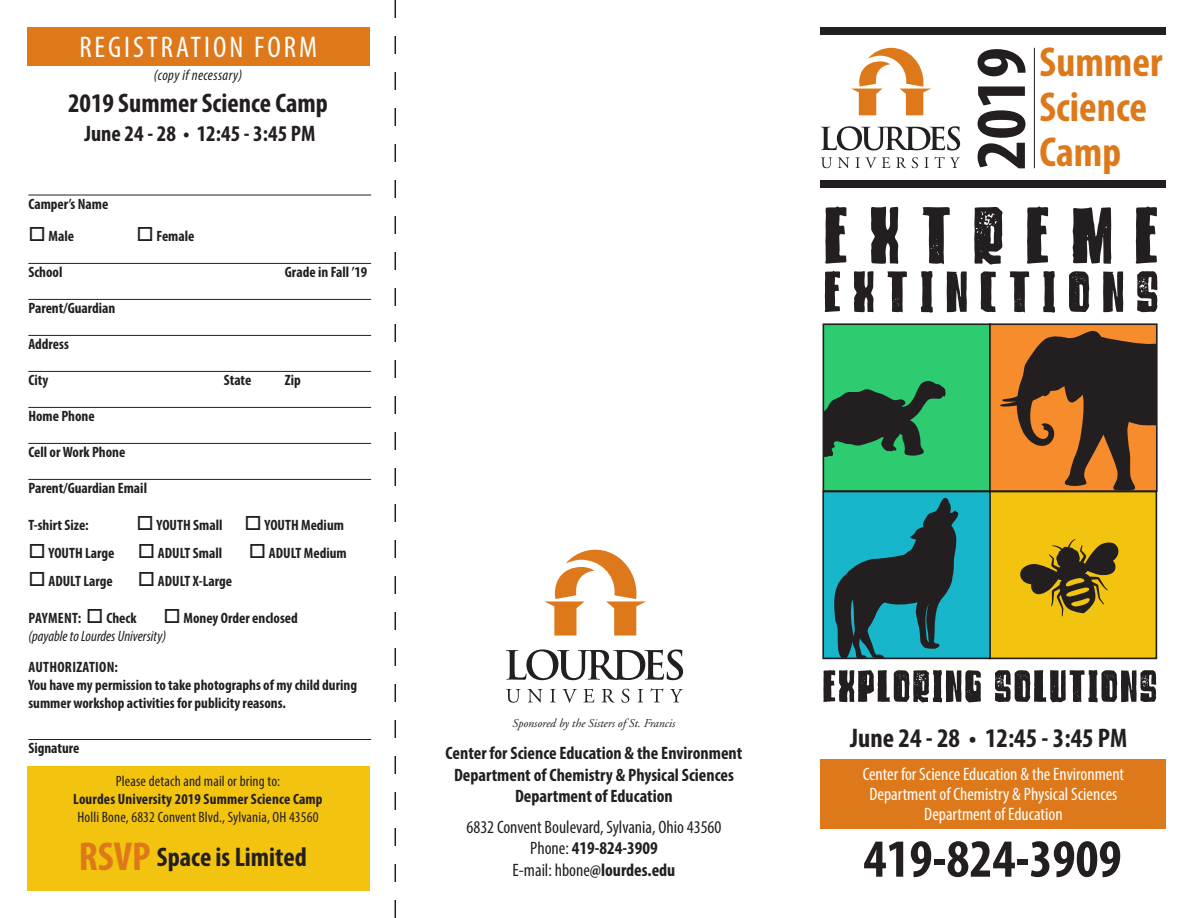
<style>
.page{position:relative;width:1188px;height:918px;background:#fff}
.page>*{position:absolute;margin:0;border:0;box-sizing:border-box;transform-origin:0 0}
.t1{font:700 condensed 72px "Myriad Pro";color:#231f20}
.t2{font:700 condensed 54px "Myriad Pro";color:#231f20}
.t3{font:700 condensed 42px "Myriad Pro";color:#de791b}
.heading_1{font:condensed 30px "Myriad Pro";letter-spacing:.1em;color:#fff}
.t4{font:700 condensed 27px "Myriad Pro";color:#231f20}
.t5{font:700 condensed 22.5px "Myriad Pro";color:#231f20}
.t6{font:700 condensed 18px/21.6px "Myriad Pro";color:#231f20;text-align:center}
.t7{font:condensed 18px "Myriad Pro";color:#fff}
.t8{font:condensed 18px "Myriad Pro";color:#231f20}
.t9{font:700 condensed 15px/18px "Myriad Pro";color:#231f20}
.t10{font:condensed 15px "Myriad Pro";letter-spacing:.01em;color:#231f20}
.t11{font:italic condensed 15px "Myriad Pro";color:#231f20}
.t12{font:italic condensed 15px "Myriad Pro";letter-spacing:.025em;color:#231f20}
.t13{font:700 condensed 15px "Myriad Pro";letter-spacing:.02em;color:#231f20}
.t14{font:italic 12px "Adobe Garamond";color:#231f20}
.s1{font-weight:400}
.s2{font-size:40.5px;color:#de791b}
</style>
<div class="page">
<div style="left:821px;top:759px;width:345px;height:70px;background:#de791b"></div>
<div style="left:821px;top:27px;width:345px;height:7px;background:#231f20"></div>
<div style="left:821px;top:181px;width:345px;height:7px;background:#231f20"></div>
<div style="left:27px;top:27px;width:342px;height:39px;background:#de791b"></div>
<div style="left:27px;top:766px;width:342px;height:125px;background:#f2c40f"></div>
<svg style="left:506px;top:649px;width:177px;height:31px"></svg>
<svg style="left:544px;top:550px;width:102px;height:86px"></svg>
<svg style="left:506px;top:689px;width:15px;height:14px"></svg>
<svg style="left:528px;top:689px;width:14px;height:14px"></svg>
<svg style="left:550px;top:689px;width:6px;height:13px"></svg>
<svg style="left:563px;top:689px;width:14px;height:14px"></svg>
<svg style="left:583px;top:689px;width:11px;height:13px"></svg>
<svg style="left:602px;top:689px;width:13px;height:14px"></svg>
<svg style="left:621px;top:689px;width:8px;height:14px"></svg>
<svg style="left:638px;top:689px;width:5px;height:13px"></svg>
<svg style="left:650px;top:688px;width:13px;height:14px"></svg>
<svg style="left:670px;top:689px;width:13px;height:13px"></svg>
<hr style="left:28px;top:195px;width:343px;height:1px;background:#231f20">
<hr style="left:28px;top:263px;width:343px;height:1px;background:#231f20">
<hr style="left:28px;top:299px;width:343px;height:1px;background:#231f20">
<hr style="left:28px;top:335px;width:343px;height:1px;background:#231f20">
<hr style="left:28px;top:371px;width:343px;height:1px;background:#231f20">
<hr style="left:28px;top:407px;width:343px;height:1px;background:#231f20">
<hr style="left:28px;top:443px;width:343px;height:1px;background:#231f20">
<hr style="left:28px;top:479px;width:343px;height:1px;background:#231f20">
<hr style="left:28px;top:739px;width:343px;height:1px;background:#231f20">
<svg style="left:395px;top:0;width:1px;height:918px"></svg>
<svg style="left:821px;top:126px;width:139px;height:24px"></svg>
<svg style="left:851px;top:48px;width:80px;height:67px"></svg>
<svg style="left:821px;top:157px;width:11px;height:11px"></svg>
<svg style="left:838px;top:157px;width:11px;height:11px"></svg>
<svg style="left:856px;top:157px;width:34px;height:11px"></svg>
<svg style="left:896px;top:157px;width:22px;height:11px"></svg>
<svg style="left:924px;top:157px;width:36px;height:11px"></svg>
<hr style="left:1034px;top:48px;width:1px;height:120px;background:#231f20">
<div style="left:823px;top:324px;width:167px;height:167px;background:#2ecc70"></div>
<svg style="left:826px;top:381px;width:120px;height:76px"></svg>
<div style="left:823px;top:323px;width:168px;height:169px;border:2px solid #231f20"></div>
<div style="left:990px;top:492px;width:166px;height:166px;background:#f2c40f"></div>
<svg style="left:1020px;top:539px;width:99px;height:77px"></svg>
<div style="left:989px;top:491px;width:168px;height:168px;border:2px solid #231f20"></div>
<div style="left:990px;top:324px;width:167px;height:167px;background:#f68c2b"></div>
<svg style="left:1000px;top:330px;width:155px;height:159px"></svg>
<div style="left:989px;top:323px;width:169px;height:169px;border:2px solid #231f20"></div>
<div style="left:823px;top:492px;width:167px;height:166px;background:#18b6ca"></div>
<svg style="left:834px;top:497px;width:125px;height:159px"></svg>
<div style="left:822px;top:491px;width:169px;height:168px;border:2px solid #231f20"></div>
<svg style="left:823px;top:670px;width:333px;height:33px"></svg>
<svg style="left:824px;top:271px;width:334px;height:42px"></svg>
<svg style="left:825px;top:206px;width:332px;height:59px"></svg>
<p class="heading_1" style="left:79px;top:29px;width:239px">REGISTRATION FORM</p>
<p class="t12" style="left:154px;top:66px;width:90px">(copy if necessary)</p>
<p class="t4" style="left:68px;top:86px;width:261px">2019 Summer Science Camp</p>
<p class="t5" style="left:84px;top:120px;width:232px">June 24 - 28 • 12:45 - 3:45 PM</p>
<p class="t9" style="left:28px;top:195px;width:81px">Camper’s Name</p>
<p class="t9" style="left:28px;top:227px;width:47px">□ Male</p>
<p class="t9" style="left:136px;top:227px;width:60px">□ Female</p>
<p class="t9" style="left:28px;top:263px;width:36px">School</p>
<p class="t9" style="left:285px;top:263px;width:84px">Grade in Fall ’19</p>
<p class="t9" style="left:28px;top:299px;width:89px">Parent/Guardian</p>
<p class="t9" style="left:28px;top:335px;width:42px">Address</p>
<p class="t9" style="left:28px;top:371px;width:21px">City</p>
<p class="t9" style="left:224px;top:371px;width:29px">State</p>
<p class="t9" style="left:285px;top:371px;width:17px">Zip</p>
<p class="t9" style="left:28px;top:407px;width:68px">Home Phone</p>
<p class="t9" style="left:28px;top:443px;width:99px">Cell or Work Phone</p>
<p class="t9" style="left:28px;top:479px;width:120px">Parent/Guardian Email</p>
<p class="t9" style="left:28px;top:516px;width:62px">T-shirt Size:</p>
<p class="t9" style="left:136px;top:516px;width:209px">□ YOUTH Small □ YOUTH Medium</p>
<p class="t9" style="left:28px;top:544px;width:195px">□ YOUTH Large □ ADULT Small</p>
<p class="t9" style="left:249px;top:544px;width:99px">□ ADULT Medium</p>
<p class="t9" style="left:28px;top:572px;width:86px">□ ADULT Large</p>
<p class="t9" style="left:138px;top:572px;width:96px">□ ADULT X-Large</p>
<p class="t9" style="left:29px;top:609px;width:110px">PAYMENT: □ Check</p>
<p class="t9" style="left:163px;top:609px;width:136px">□ Money Order enclosed</p>
<p class="t11" style="left:28px;top:627px;width:139px">(payable to Lourdes University)</p>
<p class="t13" style="left:29px;top:658px;width:91px">AUTHORIZATION:</p>
<p class="t9" style="left:28px;top:676px;width:330px">You have my permission to take photographs of my child during summer workshop activities for publicity reasons.</p>
<p class="t9" style="left:28px;top:739px;width:53px">Signature</p>
<p class="t9" style="left:73px;top:772px;width:251px;text-align:center"><span class="s1">Please detach and mail or bring to:<br></span>Lourdes University 2019 Summer Science Camp</p>
<p class="t10" style="left:77px;top:808px;width:243px">Holli Bone, 6832 Convent Blvd., Sylvania, OH 43560</p>
<p class="t4" style="left:79px;top:840px;width:230px"><span class="s2">RSVP</span> Space is Limited</p>
<p class="t14" style="left:513px;top:717px;width:164px">Sponsored by the Sisters of St. Francis</p>
<p class="t6" style="left:446px;top:742px;width:298px">Center for Science Education &amp; the Environment</p>
<p class="t6" style="left:454px;top:763px;width:281px">Department of Chemistry &amp; Physical Sciences</p>
<p class="t6" style="left:515px;top:785px;width:159px">Department of Education</p>
<p class="t8" style="left:466px;top:816px;width:257px">6832 Convent Boulevard, Sylvania, Ohio 43560</p>
<p class="t6" style="left:513px;top:837px;width:164px"><span class="s1">Phone:</span> 419-824-3909<br><span class="s1">E-mail: hbone</span>@lourdes.edu</p>
<p class="t1" style="left:956px;top:170px;width:124px;rotate:-90deg">2019</p>
<p class="t3" style="left:1039px;top:36px;width:125px">Summer</p>
<p class="t3" style="left:1039px;top:81px;width:109px">Science</p>
<p class="t3" style="left:1039px;top:126px;width:83px">Camp</p>
<p class="t4" style="left:850px;top:721px;width:279px">June 24 - 28 • 12:45 - 3:45 PM</p>
<p class="t7" style="left:863px;top:763px;width:263px">Center for Science Education &amp; the Environment</p>
<p class="t7" style="left:869px;top:783px;width:250px">Department of Chemistry &amp; Physical Sciences</p>
<p class="t7" style="left:924px;top:803px;width:140px">Department of Education</p>
<p class="t2" style="left:864px;top:825px;width:260px">419-824-3909</p>
</div>
